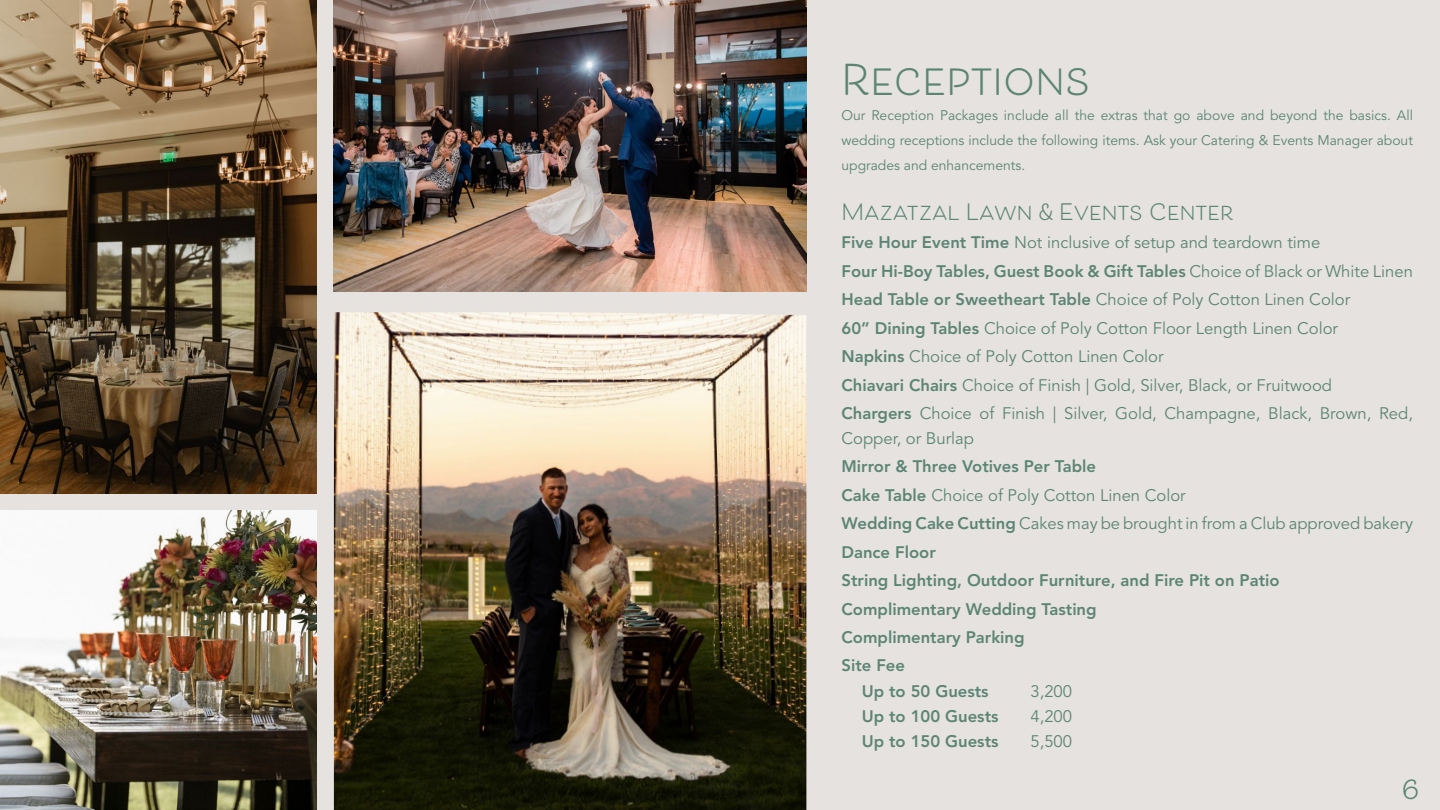
<style>
.page{position:relative;width:1440px;height:810px;background:#e6e2df}
.page>*{position:absolute;margin:0;border:0;box-sizing:border-box;transform-origin:0 0}
.t1{font:700 41.7px "Beloved Sans";color:#5c8576}
.t2{font:700 27.83px "Beloved Sans";color:#5c8576}
.t3{font:700 22.27px "Beloved Sans";color:#5c8576}
.t4{font:16.65px/28.4px "Avenir LT Std";color:#5c8576}
.t5{font:800 16.65px/28.4px "Avenir LT Std";color:#5c8576}
.t6{font:13.88px/25px "Avenir LT Std";color:#5c8576;text-align:justify}
.s1{font-weight:800}
.s2{font-weight:400}
</style>
<div class="page">
<img style="left:334px;top:0;width:472px;height:292px">
<img style="left:334px;top:312px;width:472px;height:498px">
<img style="left:0;top:510px;width:316px;height:300px">
<img style="left:0;top:0;width:316px;height:493px">
<h1 class="t1" style="left:842px;top:56px;width:251px">Receptions</h1>
<p class="t6" style="left:842px;top:103px;width:573px">Our Reception Packages include all the extras that go above and beyond the basics. All wedding receptions include the following items. Ask your Catering &amp; Events Manager about upgrades and enhancements.</p>
<h3 class="t3" style="left:842px;top:199px;width:394px">Mazatzal Lawn &amp; Events Center</h3>
<p class="t4" style="left:842px;top:229px;width:573px"><span class="s1">Five Hour Event Time</span> Not inclusive of setup and teardown time<br><span class="s1">Four Hi-Boy Tables, Guest Book &amp; Gift Tables</span> Choice of Black or White Linen <span class="s1">Head Table or Sweetheart Table</span> Choice of Poly Cotton Linen Color<br><span class="s1">60” Dining Tables</span> Choice of Poly Cotton Floor Length Linen Color<br><span class="s1">Napkins</span> Choice of Poly Cotton Linen Color<br><span class="s1">Chiavari Chairs</span> Choice of Finish | Gold, Silver, Black, or Fruitwood<br><span class="s1">Chargers</span> Choice of Finish | Silver, Gold, Champagne, Black, Brown, Red,</p>
<p class="t4" style="left:842px;top:425px;width:134px">Copper, or Burlap</p>
<p class="t5" style="left:842px;top:453px;width:573px">Mirror &amp; Three Votives Per Table<br>Cake Table <span class="s2">Choice of Poly Cotton Linen Color<br></span>Wedding Cake Cutting <span class="s2">Cakes may be brought in from a Club approved bakery </span>Dance Floor<br>String Lighting, Outdoor Furniture, and Fire Pit on Patio<br>Complimentary Wedding Tasting<br>Complimentary Parking<br>Site Fee</p>
<p class="t5" style="left:862px;top:677px;width:128px">Up to 50 Guests</p>
<p class="t4" style="left:1030px;top:677px;width:43px">3,200</p>
<p class="t5" style="left:862px;top:702px;width:138px">Up to 100 Guests</p>
<p class="t4" style="left:1030px;top:702px;width:43px">4,200</p>
<p class="t5" style="left:862px;top:727px;width:138px">Up to 150 Guests</p>
<p class="t4" style="left:1030px;top:727px;width:43px">5,500</p>
<h2 class="t2" style="left:1402px;top:773px;width:19px">6</h2>
</div>
